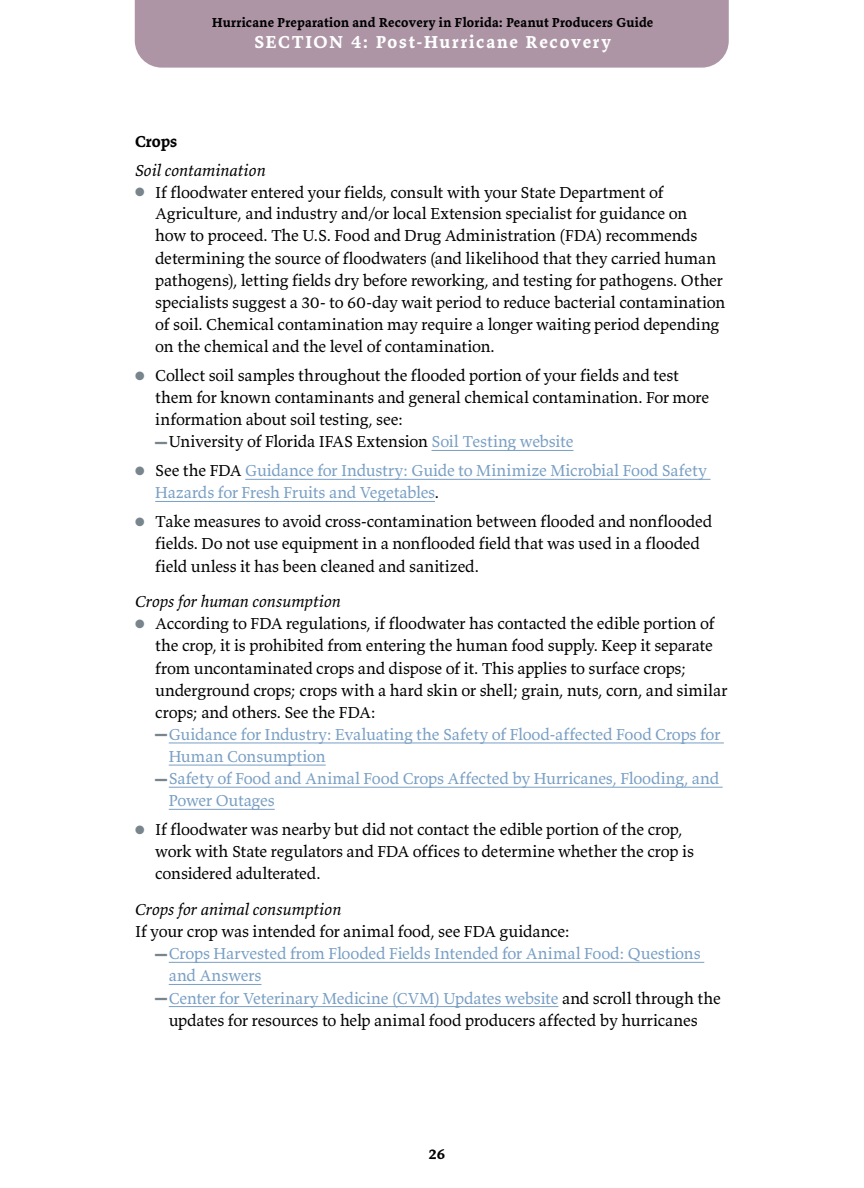
<style>
.page{position:relative;width:864px;height:1188px;background:#fff}
.page>*{position:absolute;margin:0;border:0;box-sizing:border-box;transform-origin:0 0}
.t1{font:700 18px "Valkyrie T3";letter-spacing:.1em;color:#fff}
.t2{font:16.5px/22px "Valkyrie T3";letter-spacing:-.01em;color:#000}
.t3{font:16.5px/22.2px "Valkyrie T3";letter-spacing:-.01em;color:#799fc4}
.t4{font:italic 16.5px "Valkyrie T3";color:#000}
.t5{font:700 16.5px "Valkyrie T3";letter-spacing:.005em;color:#000}
.t6{font:700 15px "Valkyrie T3";color:#000}
.t7{font:700 13.5px "Valkyrie T3";letter-spacing:.02em;color:#000}
.s1{color:#79858d}
.s2{font-family:"Times New Roman";font-size:12px;color:#79858d}
.s3{color:#799fc4}
.s4{color:#000}
</style>
<div class="page">
<div style="left:135px;top:0;width:594px;height:68px;background:#ad95a6"></div>
<hr style="left:432px;top:450px;width:142px;height:1px;background:#799fc4">
<hr style="left:245px;top:479px;width:466px;height:1px;background:#799fc4">
<hr style="left:155px;top:501px;width:280px;height:1px;background:#799fc4">
<hr style="left:169px;top:743px;width:555px;height:1px;background:#799fc4">
<hr style="left:169px;top:765px;width:157px;height:1px;background:#799fc4">
<hr style="left:169px;top:787px;width:554px;height:1px;background:#799fc4">
<hr style="left:169px;top:809px;width:106px;height:1px;background:#799fc4">
<hr style="left:169px;top:962px;width:535px;height:1px;background:#799fc4">
<hr style="left:169px;top:984px;width:92px;height:1px;background:#799fc4">
<hr style="left:169px;top:1006px;width:389px;height:1px;background:#799fc4">
<p class="t7" style="left:212px;top:14px;width:443px">Hurricane Preparation and Recovery in Florida: Peanut Producers Guide</p>
<p class="t1" style="left:254px;top:30px;width:358px">SECTION 4: Post-Hurricane Recovery</p>
<p class="t5" style="left:135px;top:131px;width:44px">Crops</p>
<p class="t4" style="left:135px;top:160px;width:132px">Soil contamination</p>
<p class="t2" style="left:155px;top:181px;width:572px;text-indent:-20px"><span class="s1">●</span> If floodwater entered your fields, consult with your State Department of Agriculture, and industry and/or local Extension specialist for guidance on<br>how to proceed. The U.S. Food and Drug Administration (FDA) recommends determining the source of floodwaters (and likelihood that they carried human pathogens), letting fields dry before reworking, and testing for pathogens. Other specialists suggest a 30- to 60-day wait period to reduce bacterial contamination of soil. Chemical contamination may require a longer waiting period depending on the chemical and the level of contamination.</p>
<p class="t2" style="left:155px;top:364px;width:555px;text-indent:-20px"><span class="s1">●</span> Collect soil samples throughout the flooded portion of your fields and test them for known contaminants and general chemical contamination. For more information about soil testing, see:<br><span class="s2">▬</span>University of Florida IFAS Extension <span class="s3">Soil Testing website</span></p>
<p class="t3" style="left:155px;top:459px;width:553px;text-indent:-20px"><span class="s1">●</span> <span class="s4">See the FDA</span> Guidance for Industry: Guide to Minimize Microbial Food Safety<br>Hazards for Fresh Fruits and Vegetables<span class="s4">.</span></p>
<p class="t2" style="left:155px;top:510px;width:558px;text-indent:-20px"><span class="s1">●</span> Take measures to avoid cross-contamination between flooded and nonflooded fields. Do not use equipment in a nonflooded field that was used in a flooded field unless it has been cleaned and sanitized.</p>
<p class="t4" style="left:135px;top:591px;width:207px">Crops for human consumption</p>
<p class="t2" style="left:135px;top:612px;width:581px"><span class="s1">●</span> According to FDA regulations, if floodwater has contacted the edible portion of</p>
<p class="t2" style="left:155px;top:634px;width:559px">the crop, it is prohibited from entering the human food supply. Keep it separate</p>
<p class="t2" style="left:155px;top:657px;width:532px">from uncontaminated crops and dispose of it. This applies to surface crops;</p>
<p class="t2" style="left:155px;top:679px;width:574px">underground crops; crops with a hard skin or shell; grain, nuts, corn, and similar</p>
<p class="t2" style="left:155px;top:701px;width:222px">crops; and others. See the FDA:</p>
<p class="t3" style="left:155px;top:723px;width:567px"><span class="s2">▬</span>Guidance for Industry: Evaluating the Safety of Flood-affected Food Crops for</p>
<p class="t3" style="left:169px;top:745px;width:158px">Human Consumption</p>
<p class="t3" style="left:155px;top:767px;width:565px"><span class="s2">▬</span>Safety of Food and Animal Food Crops Affected by Hurricanes, Flooding, and</p>
<p class="t3" style="left:169px;top:789px;width:108px">Power Outages</p>
<p class="t2" style="left:155px;top:818px;width:540px;text-indent:-20px"><span class="s1">●</span> If floodwater was nearby but did not contact the edible portion of the crop, work with State regulators and FDA offices to determine whether the crop is considered adulterated.</p>
<p class="t4" style="left:135px;top:899px;width:208px">Crops for animal consumption</p>
<p class="t2" style="left:135px;top:920px;width:436px">If your crop was intended for animal food, see FDA guidance:</p>
<p class="t3" style="left:155px;top:942px;width:547px"><span class="s2">▬</span>Crops Harvested from Flooded Fields Intended for Animal Food: Questions</p>
<p class="t3" style="left:169px;top:964px;width:94px">and Answers</p>
<p class="t3" style="left:155px;top:986px;width:567px"><span class="s2">▬</span>Center for Veterinary Medicine (CVM) Updates website <span class="s4">and scroll through the</span></p>
<p class="t2" style="left:169px;top:1009px;width:530px">updates for resources to help animal food producers affected by hurricanes</p>
<p class="t6" style="left:429px;top:1144px;width:18px">26</p>
</div>
